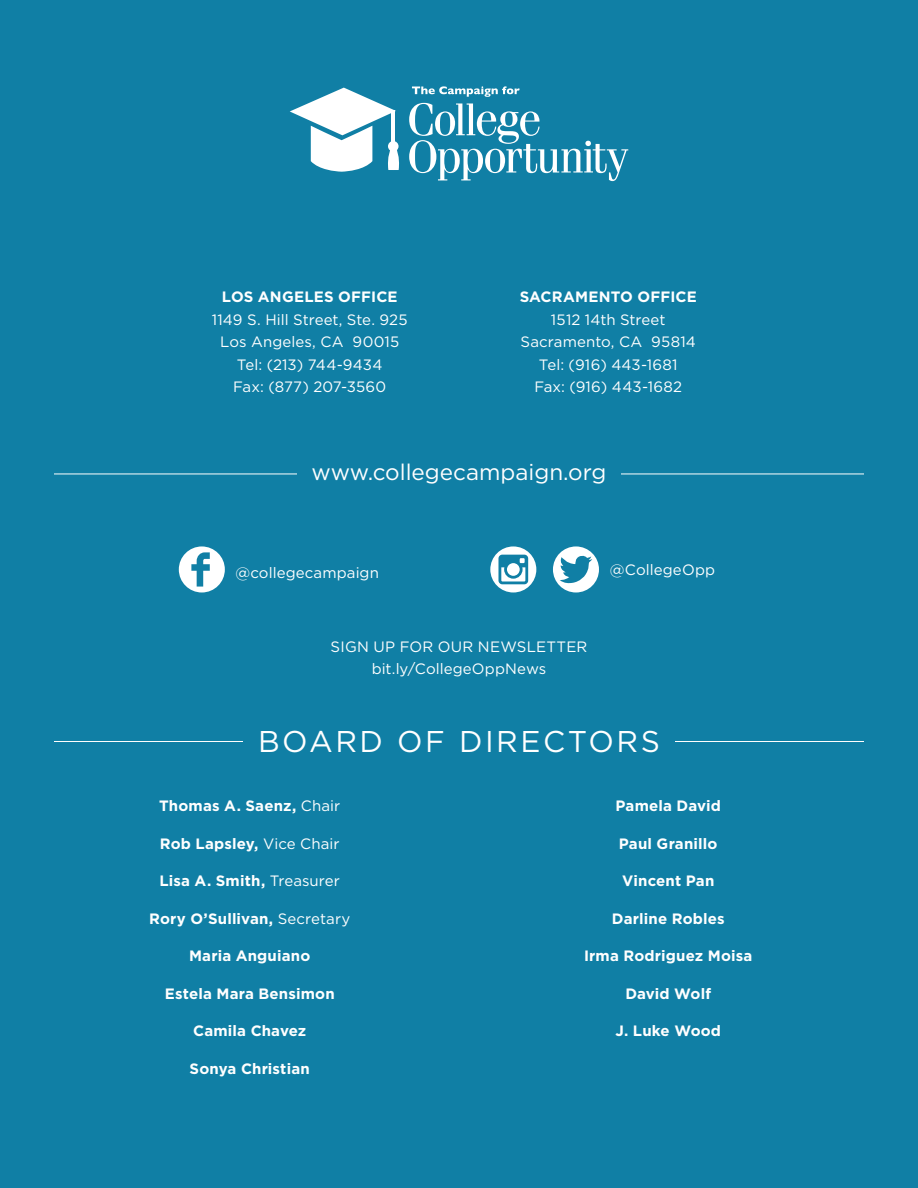
<style>
.page{position:relative;width:918px;height:1188px;background:#107fa5}
.page>*{position:absolute;margin:0;border:0;box-sizing:border-box;transform-origin:0 0}
.t1{font:30px "Gotham";letter-spacing:.085em;color:#fff}
.t2{font:22.5px "Gotham";color:#fff}
.t3{font:700 15px "Gotham";letter-spacing:.01em;color:#fff}
.t4{font:15px/22.5px "Gotham";letter-spacing:.005em;color:#fff;text-align:center}
.s1{font-weight:400}
</style>
<div class="page">
<svg style="left:412px;top:86px;width:108px;height:11px"></svg>
<svg style="left:409px;top:103px;width:219px;height:78px"></svg>
<svg style="left:290px;top:88px;width:109px;height:84px"></svg>
<hr style="left:54px;top:741px;width:189px;height:1px;background:#fff">
<hr style="left:675px;top:741px;width:189px;height:1px;background:#fff">
<hr style="left:54px;top:474px;width:243px;height:1px;background:#fff">
<hr style="left:621px;top:474px;width:243px;height:1px;background:#fff">
<svg style="left:179px;top:546px;width:46px;height:46px"></svg>
<svg style="left:553px;top:546px;width:46px;height:46px"></svg>
<svg style="left:490px;top:546px;width:46px;height:46px"></svg>
<p class="t3" style="left:222px;top:287px;width:177px">LOS ANGELES OFFICE</p>
<p class="t4" style="left:212px;top:308px;width:197px">1149 S. Hill Street, Ste. 925<br>Los Angeles, CA 90015<br>Tel: (213) 744-9434<br>Fax: (877) 207-3560</p>
<p class="t3" style="left:520px;top:287px;width:179px">SACRAMENTO OFFICE</p>
<p class="t4" style="left:521px;top:308px;width:177px">1512 14th Street<br>Sacramento, CA 95814<br>Tel: (916) 443-1681<br>Fax: (916) 443-1682</p>
<h2 class="t2" style="left:312px;top:457px;width:296px">www.collegecampaign.org</h2>
<p class="t4" style="left:236px;top:561px;width:145px">@collegecampaign</p>
<p class="t4" style="left:610px;top:559px;width:107px">@CollegeOpp</p>
<p class="t4" style="left:331px;top:635px;width:258px">SIGN UP FOR OUR NEWSLETTER bit.ly/CollegeOppNews</p>
<h1 class="t1" style="left:258px;top:722px;width:403px">BOARD OF DIRECTORS</h1>
<p class="t3" style="left:159px;top:796px;width:183px">Thomas A. Saenz, <span class="s1">Chair</span></p>
<p class="t3" style="left:160px;top:833px;width:181px">Rob Lapsley, <span class="s1">Vice Chair</span></p>
<p class="t3" style="left:159px;top:871px;width:182px">Lisa A. Smith, <span class="s1">Treasurer</span></p>
<p class="t3" style="left:149px;top:908px;width:203px">Rory O’Sullivan, <span class="s1">Secretary</span></p>
<p class="t3" style="left:189px;top:946px;width:123px">Maria Anguiano</p>
<p class="t3" style="left:165px;top:983px;width:172px">Estela Mara Bensimon</p>
<p class="t3" style="left:193px;top:1021px;width:115px">Camila Chavez</p>
<p class="t3" style="left:190px;top:1058px;width:122px">Sonya Christian</p>
<p class="t3" style="left:616px;top:796px;width:107px">Pamela David</p>
<p class="t3" style="left:619px;top:833px;width:100px">Paul Granillo</p>
<p class="t3" style="left:622px;top:871px;width:94px">Vincent Pan</p>
<p class="t3" style="left:612px;top:908px;width:114px">Darline Robles</p>
<p class="t3" style="left:584px;top:946px;width:170px">Irma Rodriguez Moisa</p>
<p class="t3" style="left:625px;top:983px;width:87px">David Wolf</p>
<p class="t3" style="left:615px;top:1021px;width:107px">J. Luke Wood</p>
</div>
